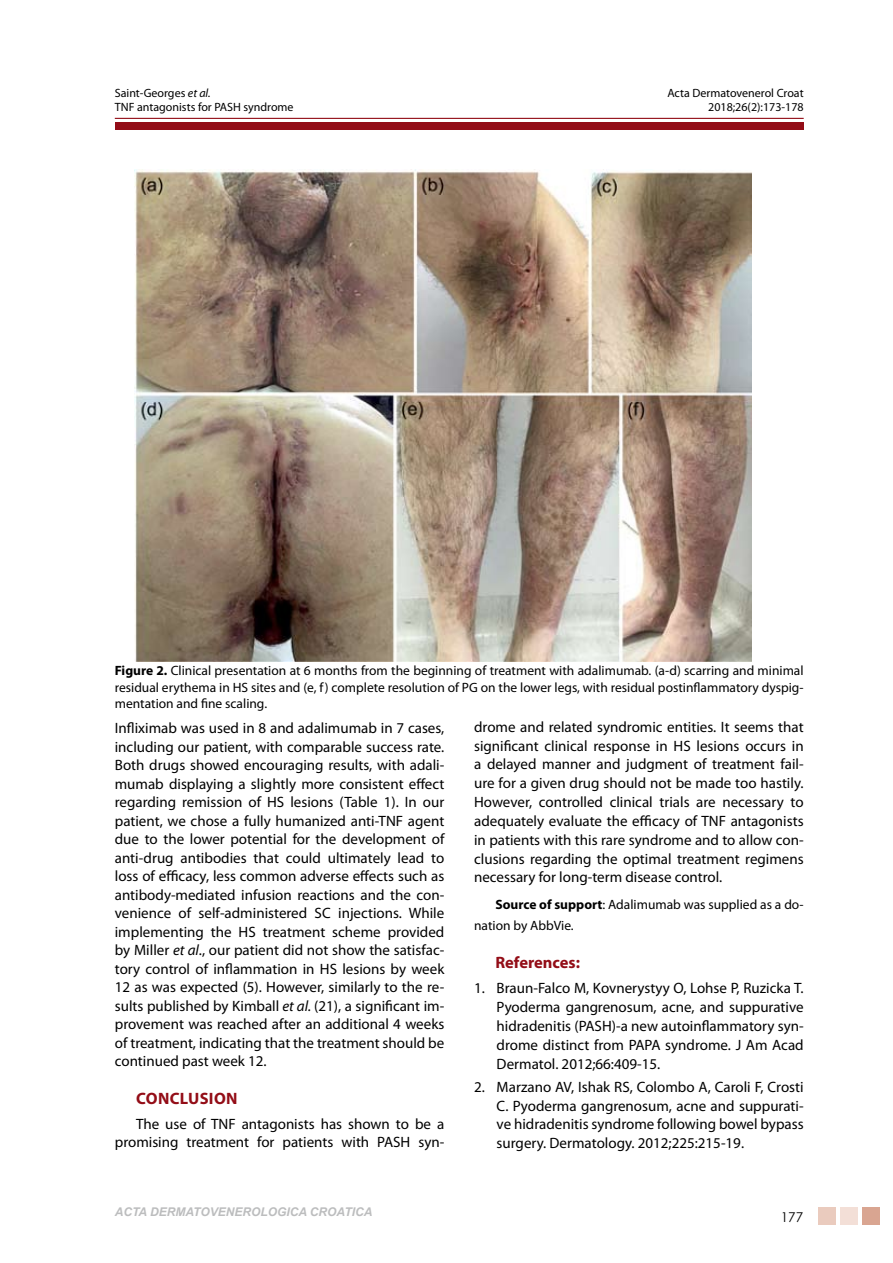
<style>
.page{position:relative;width:893px;height:1263px;background:#fff}
.page>*{position:absolute;margin:0;border:0;box-sizing:border-box;transform-origin:0 0}
.t1{font:700 16.5px "Myriad Pro";color:#930d17}
.t2{font:15px/18.5px "Myriad Pro";color:#000;text-align:justify}
.t3{font:13.5px/16.5px "Myriad Pro";color:#000}
.t4{font:13.5px "Century Gothic";color:#000}
.t5{font:12px "Myriad Pro";color:#000}
.t6{font:italic 700 12px "Arial";color:#bcbdbe}
.s1{font-style:italic}
.s2{font-weight:700}
</style>
<div class="page">
<div style="left:115px;top:122px;width:689px;height:8px;background:#930d17"></div>
<hr style="left:115px;top:118px;width:689px;height:1px;background:#930d17">
<div style="left:818px;top:1207px;width:18px;height:18px;background:#eacbbe"></div>
<div style="left:840px;top:1207px;width:18px;height:18px;background:#f3dfd7"></div>
<div style="left:863px;top:1207px;width:17px;height:18px;background:#d9a591"></div>
<img style="left:134px;top:169px;width:618px;height:493px">
<p class="t5" style="left:115px;top:85px;width:97px">Saint-Georges <span class="s1">et al.</span></p>
<p class="t5" style="left:667px;top:85px;width:138px">Acta Dermatovenerol Croat</p>
<p class="t5" style="left:115px;top:100px;width:180px">TNF antagonists for PASH syndrome</p>
<p class="t5" style="left:708px;top:100px;width:97px">2018;26(2):173-178</p>
<p class="t3" style="left:115px;top:662px;width:690px;text-align:justify"><span class="s2">Figure 2.</span> Clinical presentation at 6 months from the beginning of treatment with adalimumab. (a-d) scarring and minimal residual erythema in HS sites and (e, f) complete resolution of PG on the lower legs, with residual postinflammatory dyspig&shy;mentation and fine scaling.</p>
<p class="t2" style="left:115px;top:719px;width:331px">Infliximab was used in 8 and adalimumab in 7 cases, including our patient, with comparable success rate.<br>Both drugs showed encouraging results, with adali&shy;mumab displaying a slightly more consistent effect regarding remission of HS lesions (Table 1). In our patient, we chose a fully humanized anti-TNF agent due to the lower potential for the development of anti-drug antibodies that could ultimately lead to loss of efficacy, less common adverse effects such as antibody-mediated infusion reactions and the con&shy;venience of self-administered SC injections. While implementing the HS treatment scheme provided by Miller <span class="s1">et al</span>., our patient did not show the satisfac&shy;tory control of inflammation in HS lesions by week 12 as was expected (5). However, similarly to the re&shy;sults published by Kimball <span class="s1">et al.</span> (21), a significant im&shy;provement was reached after an additional 4 weeks of treatment, indicating that the treatment should be continued past week 12.</p>
<p class="t1" style="left:136px;top:1087px;width:22px">Conc</p>
<p class="t1" style="left:180px;top:1087px;width:19px">lusion</p>
<p class="t2" style="left:115px;top:1114px;width:331px;text-align:right">The use of TNF antagonists has shown to be a promising treatment for patients with PASH syn-</p>
<p class="t6" style="left:115px;top:1204px;width:259px">ACTA DERMATOVENEROLOGICA CROATICA</p>
<p class="t2" style="left:474px;top:717px;width:331px;line-height:18.9px">drome and related syndromic entities. It seems that significant clinical response in HS lesions occurs in a delayed manner and judgment of treatment fail&shy;ure for a given drug should not be made too hastily.<br>However, controlled clinical trials are necessary to adequately evaluate the efficacy of TNF antagonists in patients with this rare syndrome and to allow con&shy;clusions regarding the optimal treatment regimens necessary for long-term disease control.</p>
<p class="t3" style="left:474px;top:893px;width:331px;line-height:21.9px;text-indent:21px"><span class="s2">Source of support</span>: Adalimumab was supplied as a do&shy;nation by AbbVie.</p>
<p class="t1" style="left:495px;top:952px;width:86px">References:</p>
<p class="t2" style="left:497px;top:978px;width:309px;line-height:18.9px;text-indent:-22px">1. Braun-Falco M, Kovnerystyy O, Lohse P, Ruzicka T.<br>Pyoderma gangrenosum, acne, and suppurative hidradenitis (PASH)-a new autoinflammatory syn&shy;drome distinct from PAPA syndrome. J Am Acad Dermatol. 2012;66:409-15.</p>
<p class="t2" style="left:497px;top:1077px;width:309px;line-height:18.9px;text-indent:-22px">2. Marzano AV, Ishak RS, Colombo A, Caroli F, Crosti C. Pyoderma gangrenosum, acne and suppurati&shy;ve hidradenitis syndrome following bowel bypass surgery. Dermatology. 2012;225:215-19.</p>
<p class="t4" style="left:781px;top:1207px;width:24px">177</p>
</div>
